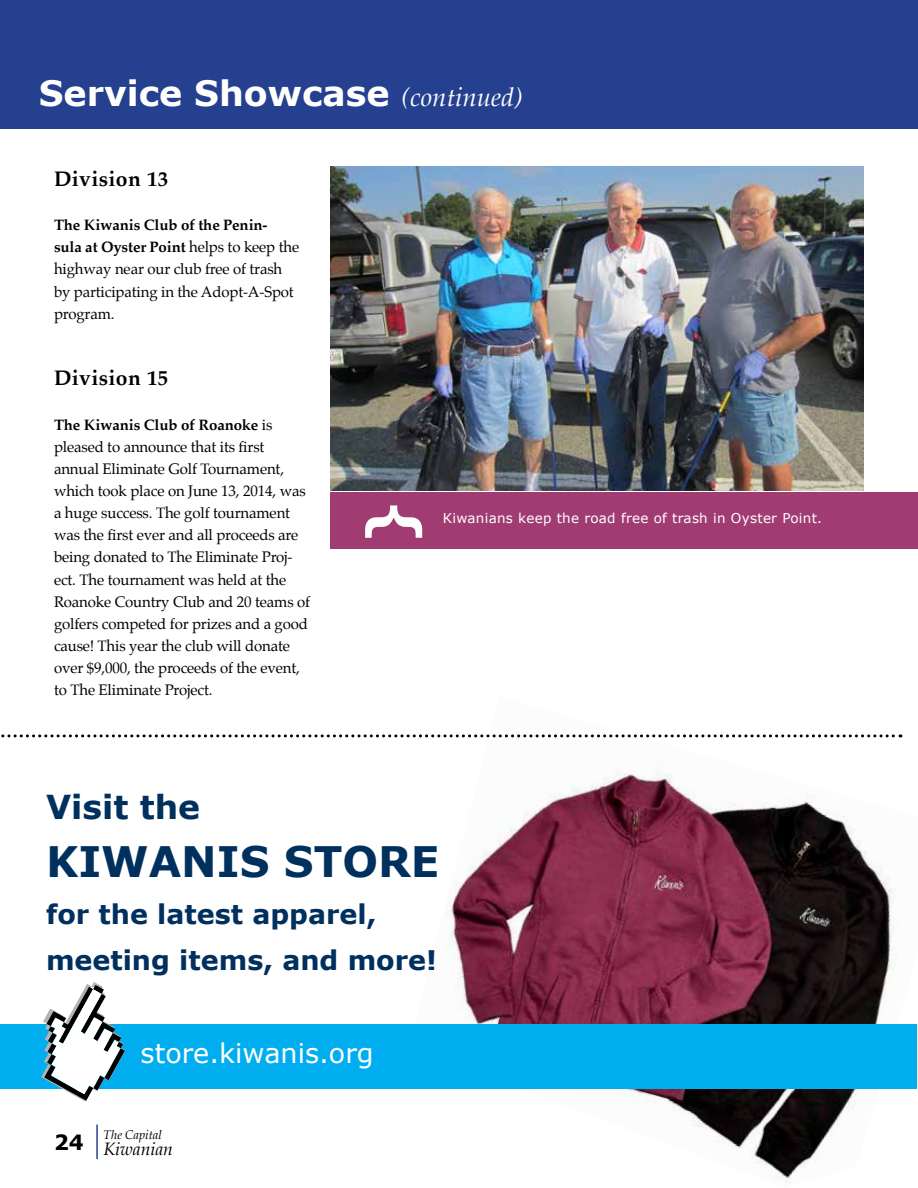
<style>
.page{position:relative;width:918px;height:1188px;background:#fff}
.page>*{position:absolute;margin:0;border:0;box-sizing:border-box;transform-origin:0 0}
.t1{font:700 60px "Verdana";color:#fff}
.t2{font:700 42px "Verdana";color:#00305e}
.t3{font:700 34.8px "Verdana";color:#fff}
.t4{font:700 33px "Verdana";color:#00305e}
.t5{font:700 27px/46.5px "Verdana";color:#00305e}
.t6{font:27px "Verdana";color:#fff}
.t7{font:700 21px "Palatino";letter-spacing:.02em;color:#000}
.t8{font:700 21px "Verdana";color:#000}
.t9{font:italic 17.55px "Palatino";color:#000}
.t10{font:15px/22.2px "Palatino";letter-spacing:-.01em;color:#000}
.t11{font:13.5px "Verdana";letter-spacing:.02em;color:#fff}
.t12{font:italic 12.45px "Palatino";color:#000}
.s1{font-family:"Palatino";font-weight:400;font-style:italic;font-size:25.8px}
.s2{font-weight:700}
</style>
<div class="page">
<div style="left:0;top:0;width:918px;height:129px;background:#25408f"></div>
<img style="left:330px;top:167px;width:534px;height:323px">
<img style="left:413px;top:734px;width:504px;height:449px">
<div style="left:0;top:1024px;width:916px;height:65px;background:#00aeef"></div>
<svg style="left:41px;top:982px;width:85px;height:120px"></svg>
<svg style="left:1px;top:734px;width:900px;height:3px"></svg>
<div style="left:331px;top:492px;width:587px;height:57px;background:#a03c71"></div>
<hr style="left:96px;top:1125px;width:2px;height:34px;background:#25408f">
<h3 class="t3" style="left:39px;top:69px;width:485px">Service Showcase <span class="s1">(continued)</span></h3>
<h3 class="t7" style="left:54px;top:161px;width:116px">Division 13</h3>
<p class="t10" style="left:54px;top:214px;width:247px"><span class="s2">The Kiwanis Club of the Penin-<br>sula at Oyster Point</span> helps to keep the highway near our club free of trash by participating in the Adopt-A-Spot program.</p>
<h3 class="t7" style="left:54px;top:360px;width:116px">Division 15</h3>
<p class="t10" style="left:54px;top:413px;width:258px"><span class="s2">The Kiwanis Club of Roanoke</span> is pleased to announce that its first annual Eliminate Golf Tournament, which took place on June 13, 2014, was a huge success. The golf tournament was the first ever and all proceeds are being donated to The Eliminate Proj&shy;ect. The tournament was held at the Roanoke Country Club and 20 teams of golfers competed for prizes and a good cause! This year the club will donate over $9,000, the proceeds of the event, to The Eliminate Project.</p>
<h1 class="t1" style="left:441px;top:501px;width:44px;rotate:90deg">{</h1>
<p class="t11" style="left:443px;top:509px;width:381px">Kiwanians keep the road free of trash in Oyster Point.</p>
<h3 class="t4" style="left:46px;top:784px;width:156px">Visit the</h3>
<h2 class="t2" style="left:46px;top:832px;width:395px">KIWANIS STORE</h2>
<h3 class="t5" style="left:46px;top:890px;width:393px">for the latest apparel, meeting items, and more!</h3>
<h3 class="t6" style="left:141px;top:1034px;width:235px">store.kiwanis.org</h3>
<h3 class="t8" style="left:54px;top:1127px;width:31px">24</h3>
<p class="t12" style="left:104px;top:1125px;width:60px">The Capital</p>
<p class="t9" style="left:104px;top:1135px;width:71px">Kiwanian</p>
</div>
